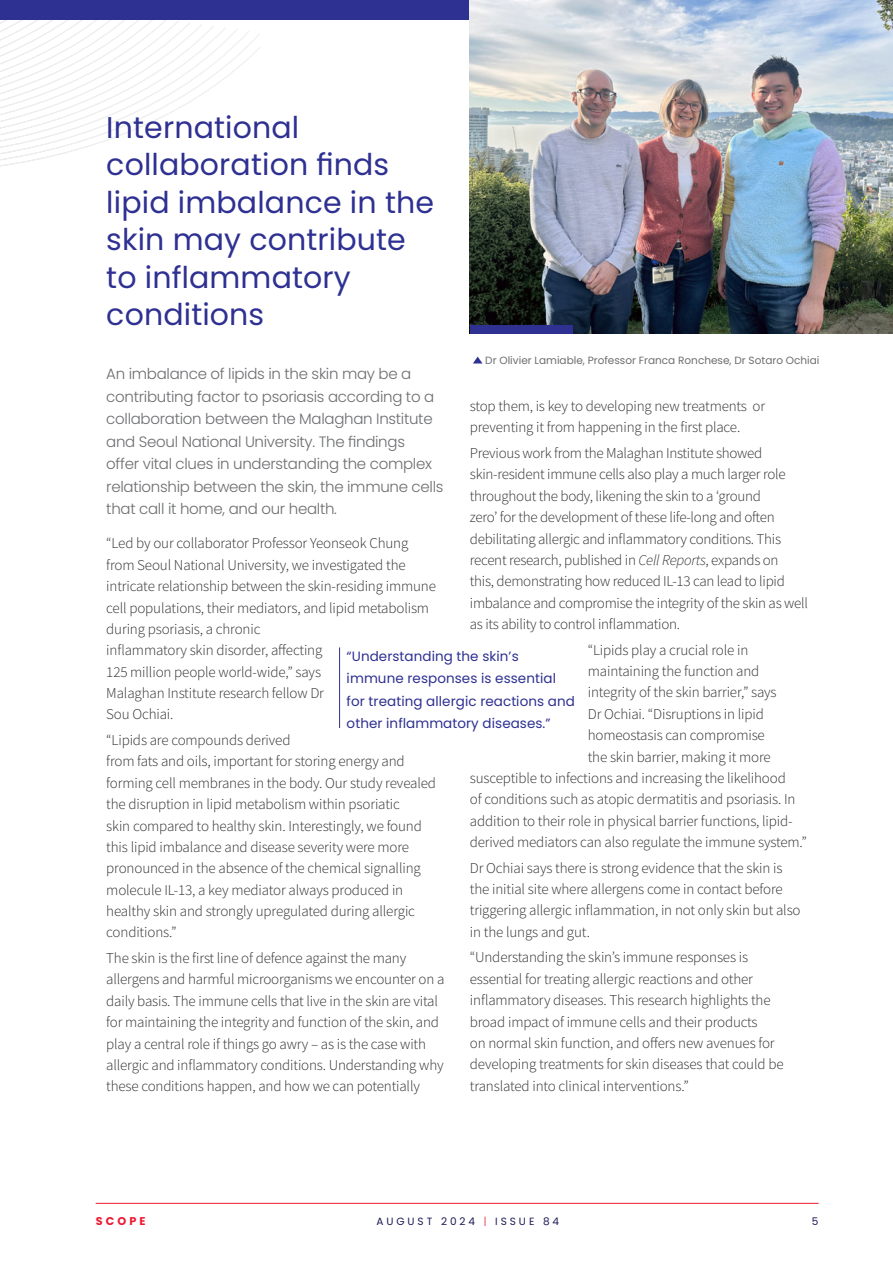
<style>
.page{position:relative;width:893px;height:1263px;background:#fff}
.page>*{position:absolute;margin:0;border:0;box-sizing:border-box;transform-origin:0 0}
.t1{font:30px/37.5px "Poppins";letter-spacing:.005em;color:#2e3092}
.Scope_Body{font:300 15px/21.3px "Source Sans Pro";letter-spacing:-.01em;color:#312f30}
.Scope_Intro{font:300 15px/22.5px "Poppins";letter-spacing:-.02em;color:#6c6d70}
.Pull-out{font:13.5px/22.5px "Poppins";letter-spacing:.005em;color:#2e3092}
.t2{font:700 11.25px "Poppins";letter-spacing:.28em;color:#ed1a33}
.Scope_image_credit{font:10.5px "Poppins";color:#6c6d70}
.t3{font:10.5px "Poppins";letter-spacing:.28em;color:#1c1a54}
.s1{font-style:italic}
.s2{font-weight:300;color:#ed1a33}
</style>
<div class="page">
<svg style="left:0;top:19px;width:274px;height:147px"></svg>
<hr style="left:96px;top:1203px;width:723px;height:1px;background:#ed1a33">
<div style="left:0;top:0;width:893px;height:19px;background:#2e3092"></div>
<img style="left:470px;top:0;width:423px;height:334px">
<svg style="left:473px;top:357px;width:9px;height:6px"></svg>
<div style="left:470px;top:325px;width:103px;height:9px;background:#2e3092"></div>
<hr style="left:339px;top:647px;width:1px;height:81px;background:#2e3092">
<h1 class="t1" style="left:106px;top:109px;width:329px">International collaboration finds lipid imbalance in the skin may contribute to inflammatory conditions</h1>
<p class="Scope_image_credit" style="left:485px;top:354px;width:336px">Dr Olivier Lamiable, Professor Franca Ronchese, Dr Sotaro Ochiai</p>
<p class="Scope_Intro" style="left:106px;top:363px;width:339px">An imbalance of lipids in the skin may be a contributing factor to psoriasis according to a collaboration between the Malaghan Institute and Seoul National University. The findings<br>offer vital clues in understanding the complex relationship between the skin, the immune cells that call it home, and our health.</p>
<p class="Scope_Body" style="left:106px;top:533px;width:331px">“Led by our collaborator Professor Yeonseok Chung from Seoul National University, we investigated the intricate relationship between the skin-residing immune cell populations, their mediators, and lipid metabolism during psoriasis, a chronic<br>inflammatory skin disorder, affecting<br>125 million people world-wide,” says<br>Malaghan Institute research fellow Dr<br>Sou Ochiai.</p>
<p class="Scope_Body" style="left:106px;top:729px;width:331px">“Lipids are compounds derived<br>from fats and oils, important for storing energy and forming cell membranes in the body. Our study revealed the disruption in lipid metabolism within psoriatic<br>skin compared to healthy skin. Interestingly, we found this lipid imbalance and disease severity were more pronounced in the absence of the chemical signalling molecule IL-13, a key mediator always produced in healthy skin and strongly upregulated during allergic conditions.”</p>
<p class="Scope_Body" style="left:106px;top:947px;width:340px">The skin is the first line of defence against the many allergens and harmful microorganisms we encounter on a daily basis. The immune cells that live in the skin are vital for maintaining the integrity and function of the skin, and play a central role if things go awry – as is the case with allergic and inflammatory conditions. Understanding why these conditions happen, and how we can potentially</p>
<p class="Scope_Body" style="left:470px;top:395px;width:297px">stop them, is key to developing new treatments or preventing it from happening in the first place.</p>
<p class="Scope_Body" style="left:470px;top:442px;width:340px">Previous work from the Malaghan Institute showed skin-resident immune cells also play a much larger role throughout the body, likening the skin to a ‘ground<br>zero’ for the development of these life-long and often debilitating allergic and inflammatory conditions. This recent research, published in <span class="s1">Cell Reports</span>, expands on<br>this, demonstrating how reduced IL-13 can lead to lipid imbalance and compromise the integrity of the skin as well as its ability to control inflammation.</p>
<p class="Scope_Body" style="left:588px;top:639px;width:162px">“Lipids play a crucial role in</p>
<p class="Scope_Body" style="left:588px;top:660px;width:173px">maintaining the function and</p>
<p class="Scope_Body" style="left:588px;top:682px;width:190px">integrity of the skin barrier,” says</p>
<p class="Scope_Body" style="left:588px;top:703px;width:178px">Dr Ochiai. “Disruptions in lipid</p>
<p class="Scope_Body" style="left:588px;top:724px;width:179px">homeostasis can compromise</p>
<p class="Scope_Body" style="left:588px;top:746px;width:184px">the skin barrier, making it more</p>
<p class="Scope_Body" style="left:470px;top:767px;width:317px">susceptible to infections and increasing the likelihood</p>
<p class="Scope_Body" style="left:470px;top:789px;width:327px">of conditions such as atopic dermatitis and psoriasis. In</p>
<p class="Scope_Body" style="left:470px;top:810px;width:324px">addition to their role in physical barrier functions, lipid-</p>
<p class="Scope_Body" style="left:470px;top:831px;width:339px">derived mediators can also regulate the immune system.”</p>
<p class="Scope_Body" style="left:470px;top:857px;width:332px">Dr Ochiai says there is strong evidence that the skin is the initial site where allergens come in contact before triggering allergic inflammation, in not only skin but also in the lungs and gut.</p>
<p class="Scope_Body" style="left:470px;top:947px;width:315px">“Understanding the skin’s immune responses is essential for treating allergic reactions and other inflammatory diseases. This research highlights the broad impact of immune cells and their products<br>on normal skin function, and offers new avenues for developing treatments for skin diseases that could be translated into clinical interventions.”</p>
<p class="Pull-out" style="left:347px;top:645px;width:230px">“Understanding the skin’s immune responses is essential for treating allergic reactions and other inflammatory diseases.”</p>
<p class="t2" style="left:96px;top:1215px;width:52px">SCOPE</p>
<p class="t3" style="left:376px;top:1215px;width:184px">AUGUST 2024 <span class="s2">|</span> ISSUE 84</p>
<p class="t3" style="left:812px;top:1215px;width:8px">5</p>
</div>
